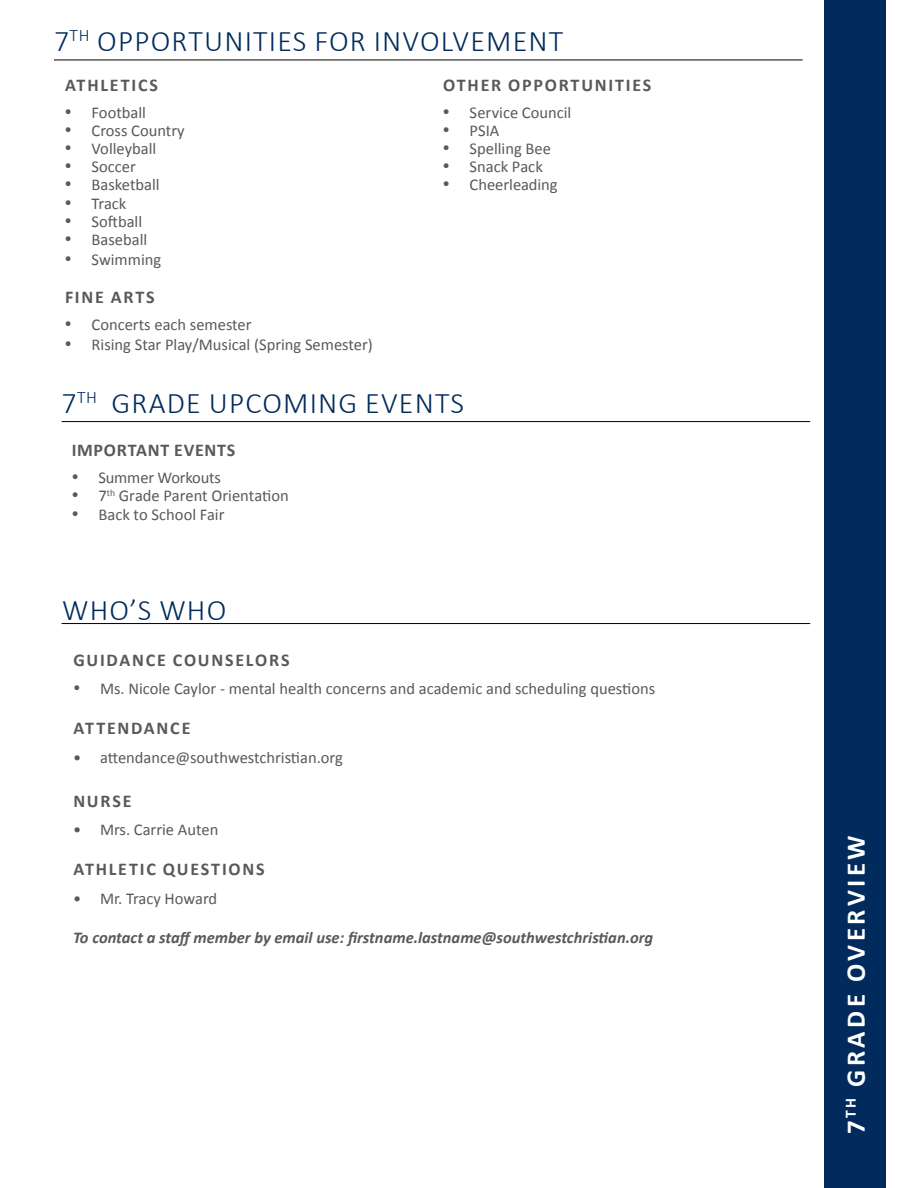
<style>
.page{position:relative;width:918px;height:1188px;background:#fff}
.page>*{position:absolute;margin:0;border:0;box-sizing:border-box;transform-origin:0 0}
.t1{font:300 30px "Calibri";letter-spacing:.04em;color:#002b5c}
.t2{font:700 27px "Calibri";letter-spacing:.13em;color:#fff}
.t3{font:700 18px "Calibri";letter-spacing:.1em;color:#58595b}
.t4{font:700 18px "Calibri";letter-spacing:.04em;color:#58595b}
.t5{font:16.5px "Calibri";color:#58595b}
.t6{font:italic 700 16.5px "Calibri";color:#58595b}
</style>
<div class="page">
<div style="left:824px;top:0;width:62px;height:1188px;background:#002b5c"></div>
<hr style="left:54px;top:60px;width:749px;height:1px;background:#000">
<hr style="left:62px;top:421px;width:748px;height:1px;background:#000">
<hr style="left:62px;top:623px;width:748px;height:1px;background:#000">
<h1 class="t1" style="left:54px;top:22px;width:511px">7<sup>TH</sup> OPPORTUNITIES FOR INVOLVEMENT</h1>
<p class="t3" style="left:65px;top:72px;width:95px">ATHLETICS</p>
<p class="t5" style="left:65px;top:102px;width:83px">• Football</p>
<p class="t5" style="left:65px;top:120px;width:122px">• Cross Country</p>
<p class="t5" style="left:65px;top:138px;width:93px">• Volleyball</p>
<p class="t5" style="left:65px;top:156px;width:73px">• Soccer</p>
<p class="t5" style="left:65px;top:175px;width:97px">• Basketball</p>
<p class="t5" style="left:65px;top:193px;width:63px">• Track</p>
<p class="t5" style="left:65px;top:211px;width:79px">• Softball</p>
<p class="t5" style="left:65px;top:229px;width:84px">• Baseball</p>
<p class="t5" style="left:65px;top:249px;width:98px">• Swimming</p>
<p class="t3" style="left:65px;top:284px;width:91px">FINE ARTS</p>
<p class="t5" style="left:65px;top:314px;width:188px">• Concerts each semester</p>
<p class="t5" style="left:65px;top:334px;width:310px">• Rising Star Play/Musical (Spring Semester)</p>
<p class="t3" style="left:443px;top:72px;width:210px">OTHER OPPORTUNITIES</p>
<p class="t5" style="left:443px;top:102px;width:130px">• Service Council</p>
<p class="t5" style="left:443px;top:120px;width:58px">• PSIA</p>
<p class="t5" style="left:443px;top:138px;width:110px">• Spelling Bee</p>
<p class="t5" style="left:443px;top:156px;width:102px">• Snack Pack</p>
<p class="t5" style="left:443px;top:175px;width:117px">• Cheerleading</p>
<h1 class="t1" style="left:62px;top:384px;width:404px">7<sup>TH</sup> GRADE UPCOMING EVENTS</h1>
<p class="t4" style="left:72px;top:437px;width:165px">IMPORTANT EVENTS</p>
<p class="t5" style="left:71px;top:467px;width:151px">• Summer Workouts</p>
<p class="t5" style="left:71px;top:486px;width:219px">• 7<sup>th</sup> Grade Parent Orientation</p>
<p class="t5" style="left:71px;top:504px;width:155px">• Back to School Fair</p>
<h1 class="t1" style="left:62px;top:591px;width:166px">WHO’S WHO</h1>
<p class="t3" style="left:73px;top:647px;width:218px">GUIDANCE COUNSELORS</p>
<p class="t5" style="left:73px;top:679px;width:584px">• Ms. Nicole Caylor - mental health concerns and academic and scheduling questions</p>
<p class="t3" style="left:73px;top:715px;width:119px">ATTENDANCE</p>
<p class="t5" style="left:73px;top:747px;width:271px">• attendance@southwestchristian.org</p>
<p class="t3" style="left:73px;top:788px;width:60px">NURSE</p>
<p class="t5" style="left:73px;top:820px;width:147px">• Mrs. Carrie Auten</p>
<p class="t3" style="left:73px;top:856px;width:193px">ATHLETIC QUESTIONS</p>
<p class="t5" style="left:73px;top:888px;width:146px">• Mr. Tracy Howard</p>
<p class="t6" style="left:73px;top:926px;width:582px">To contact a staff member by email use: firstname.lastname@southwestchristian.org</p>
<h2 class="t2" style="left:837px;top:1134px;width:300px;rotate:-90deg">7<sup>TH</sup> GRADE OVERVIEW</h2>
</div>
